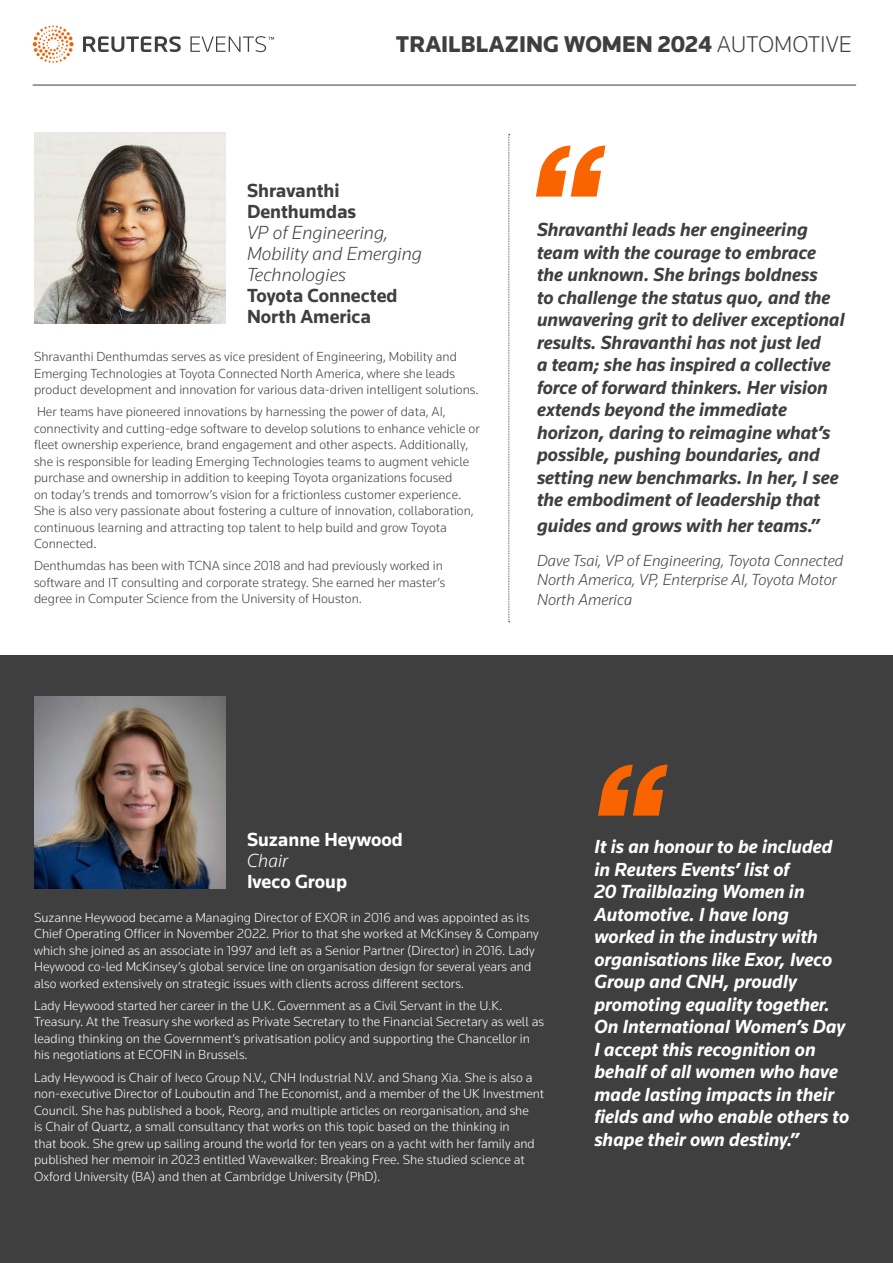
<style>
.page{position:relative;width:893px;height:1263px;background:#fff}
.page>*{position:absolute;margin:0;border:0;box-sizing:border-box;transform-origin:0 0}
.t1{font:900 23.55px "Knowledge 2017";color:#3f3f40}
.t2{font:italic 700 19.5px/22.5px "Knowledge 2017";color:#3f3f40}
.t3{font:italic 700 19.5px/22.5px "Knowledge 2017";color:#fff}
.t4{font:italic 300 19.5px/21px "Knowledge 2017";color:#3f3f40}
.t5{font:700 19.5px/21px "Knowledge 2017";color:#fff}
.t6{font:700 19.5px/21px "Knowledge 2017";color:#3f3f40}
.t7{font:italic 300 16.5px/19.5px "Knowledge 2017";color:#3f3f40}
.t8{font:300 13.5px/16.5px "Knowledge 2017";color:#fff}
.t9{font:300 13.5px/16.5px "Knowledge 2017";color:#3f3f40}
.s1{font-weight:300}
.s2{font-weight:700;font-style:normal}
.s3{font-weight:300;font-style:italic}
</style>
<div class="page">
<svg style="left:83px;top:36px;width:191px;height:16px"></svg>
<svg style="left:33px;top:25px;width:41px;height:38px"></svg>
<hr style="left:33px;top:85px;width:823px;height:1px;background:#3f3f40">
<svg style="left:536px;top:145px;width:69px;height:52px"></svg>
<svg style="left:508px;top:134px;width:2px;height:488px"></svg>
<img style="left:34px;top:132px;width:192px;height:192px">
<div style="left:0;top:656px;width:893px;height:607px;background:#3f3f40"></div>
<svg style="left:598px;top:764px;width:70px;height:52px"></svg>
<img style="left:34px;top:697px;width:192px;height:191px">
<h1 class="t1" style="left:396px;top:29px;width:457px">TRAILBLAZING WOMEN 2024 <span class="s1">AUTOMOTIVE</span></h1>
<p class="t4" style="left:247px;top:180px;width:177px"><span class="s2">Shravanthi<br>Denthumdas<br></span>VP of Engineering,<br>Mobility and Emerging<br>Technologies</p>
<p class="t6" style="left:247px;top:285px;width:152px">Toyota Connected<br>North America</p>
<p class="t9" style="left:34px;top:348px;width:446px">Shravanthi Denthumdas serves as vice president of Engineering, Mobility and<br>Emerging Technologies at Toyota Connected North America, where she leads product development and innovation for various data-driven intelligent solutions.</p>
<p class="t9" style="left:34px;top:403px;width:447px">Her teams have pioneered innovations by harnessing the power of data, AI, connectivity and cutting-edge software to develop solutions to enhance vehicle or fleet ownership experience, brand engagement and other aspects. Additionally, she is responsible for leading Emerging Technologies teams to augment vehicle purchase and ownership in addition to keeping Toyota organizations focused<br>on today’s trends and tomorrow’s vision for a frictionless customer experience.<br>She is also very passionate about fostering a culture of innovation, collaboration, continuous learning and attracting top talent to help build and grow Toyota Connected.</p>
<p class="t9" style="left:34px;top:557px;width:413px">Denthumdas has been with TCNA since 2018 and had previously worked in software and IT consulting and corporate strategy. She earned her master’s degree in Computer Science from the University of Houston.</p>
<p class="t2" style="left:537px;top:218px;width:309px">Shravanthi leads her engineering team with the courage to embrace the unknown. She brings boldness<br>to challenge the status quo, and the unwavering grit to deliver exceptional results. Shravanthi has not just led<br>a team; she has inspired a collective force of forward thinkers. Her vision extends beyond the immediate horizon, daring to reimagine what’s possible, pushing boundaries, and setting new benchmarks. In her, I see the embodiment of leadership that</p>
<p class="t2" style="left:537px;top:513px;width:284px">guides and grows with her teams.”</p>
<p class="t7" style="left:537px;top:550px;width:308px">Dave Tsai, VP of Engineering, Toyota Connected<br>North America, VP, Enterprise AI, Toyota Motor<br>North America</p>
<p class="t5" style="left:247px;top:828px;width:157px">Suzanne Heywood<br><span class="s3">Chair</span></p>
<p class="t5" style="left:247px;top:870px;width:102px">Iveco Group</p>
<p class="t8" style="left:34px;top:909px;width:506px">Suzanne Heywood became a Managing Director of EXOR in 2016 and was appointed as its Chief Operating Officer in November 2022. Prior to that she worked at McKinsey &amp; Company which she joined as an associate in 1997 and left as a Senior Partner (Director) in 2016. Lady Heywood co-led McKinsey’s global service line on organisation design for several years and also worked extensively on strategic issues with clients across different sectors.</p>
<p class="t8" style="left:34px;top:997px;width:512px">Lady Heywood started her career in the U.K. Government as a Civil Servant in the U.K.<br>Treasury. At the Treasury she worked as Private Secretary to the Financial Secretary as well as leading thinking on the Government’s privatisation policy and supporting the Chancellor in his negotiations at ECOFIN in Brussels.</p>
<p class="t8" style="left:34px;top:1068px;width:512px">Lady Heywood is Chair of Iveco Group N.V., CNH Industrial N.V. and Shang Xia. She is also a non-executive Director of Louboutin and The Economist, and a member of the UK Investment Council. She has published a book, Reorg, and multiple articles on reorganisation, and she<br>is Chair of Quartz, a small consultancy that works on this topic based on the thinking in<br>that book. She grew up sailing around the world for ten years on a yacht with her family and published her memoir in 2023 entitled Wavewalker: Breaking Free. She studied science at Oxford University (BA) and then at Cambridge University (PhD).</p>
<p class="t3" style="left:594px;top:835px;width:256px">It is an honour to be included in Reuters Events’ list of<br>20 Trailblazing Women in<br>Automotive. I have long worked in the industry with organisations like Exor, Iveco<br>Group and CNH, proudly promoting equality together.<br>On International Women’s Day<br>I accept this recognition on behalf of all women who have made lasting impacts in their fields and who enable others to shape their own destiny.”</p>
</div>
